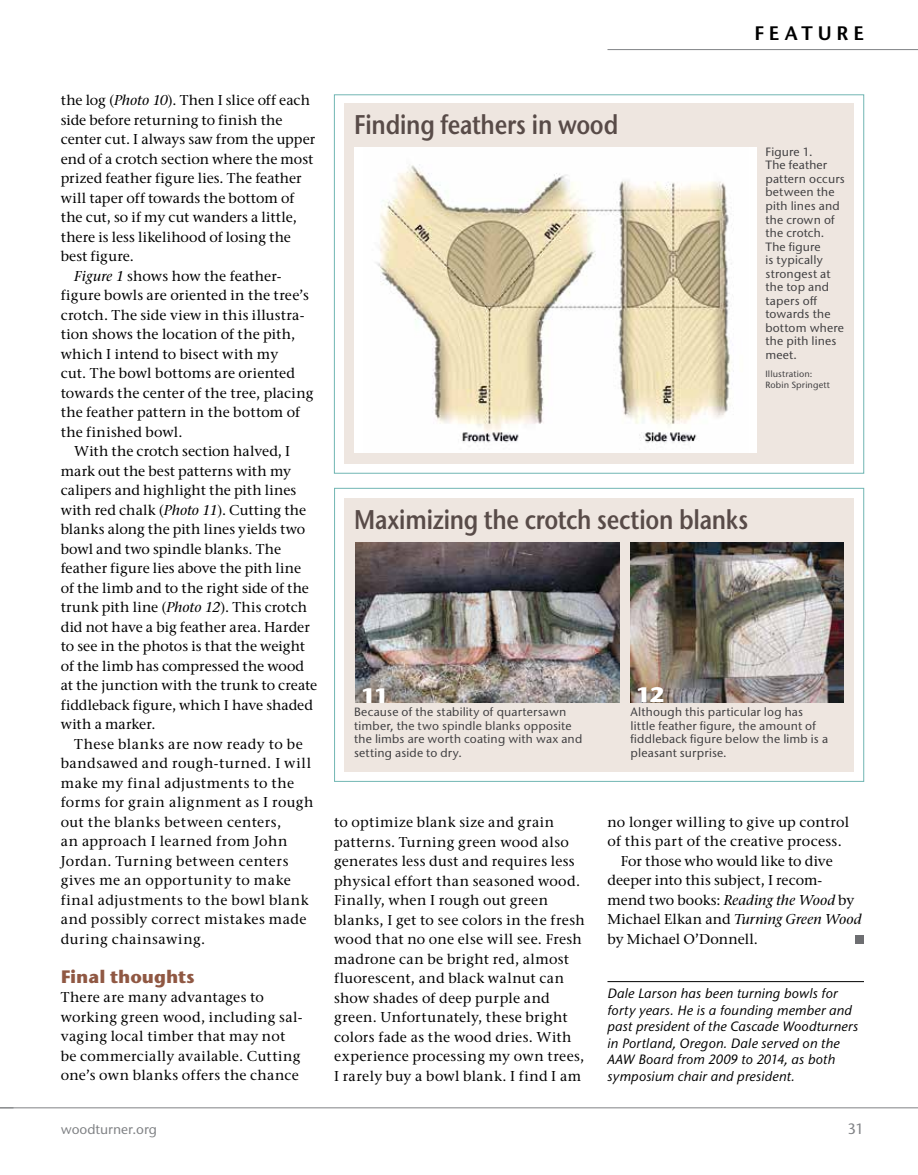
<style>
.page{position:relative;width:918px;height:1175px;background:#fff}
.page>*{position:absolute;margin:0;border:0;box-sizing:border-box;transform-origin:0 0}
.t1{font:600 27px "Stone Sans ITC Pro";letter-spacing:-.015em;color:#584b48;scale:.85 1}
.t2{font:700 21px "Stone Sans ITC Pro";color:#fff;scale:1.1 1}
.t3{font:600 19.5px "Stone Sans ITC Pro";letter-spacing:.255em;color:#000}
.t4{font:700 18px "Stone Sans ITC Pro";letter-spacing:-.005em;color:#905843}
.t5{font:500 15px "Stone Sans ITC Pro";color:#808285}
.t6{font:500 14.25px/19.5px "Stone Serif ITC Pro";letter-spacing:.02em;color:#000}
.t7{font:500 14.25px "Stone Serif ITC Pro";color:#000}
.t8{font:500 14.25px "Stone Serif ITC Pro";letter-spacing:.04em;color:#000}
.t9{font:500 14.25px "Stone Serif ITC Pro";letter-spacing:-.005em;color:#000}
.t10{font:italic 500 14.25px "Stone Serif ITC Pro";letter-spacing:.005em;color:#000}
.t11{font:500 14.25px "Stone Serif ITC Pro";letter-spacing:.045em;color:#000}
.t12{font:italic 500 13.5px/16.5px "Stone Sans ITC Pro";letter-spacing:.01em;color:#000}
.t13{font:500 13.5px "Stone Sans ITC Pro";color:#808285}
.t14{font:500 12px/13.5px "Stone Sans ITC Pro";letter-spacing:.015em;color:#414042}
.t15{font:500 9px/10.5px "Stone Sans ITC Pro";letter-spacing:.01em;color:#414042}
.s1{font-style:italic}
.s2{font-style:normal}
</style>
<div class="page">
<hr style="left:0;top:1107px;width:918px;height:1px;background:#808285">
<hr style="left:608px;top:49px;width:310px;height:1px;background:#808285">
<svg style="left:0;top:1107px;width:14px;height:1px"></svg>
<div style="left:334px;top:488px;width:530px;height:293px;border:1px solid #71b6b3"></div>
<div style="left:344px;top:498px;width:510px;height:273px;background:#eee6e0"></div>
<img style="left:631px;top:542px;width:212px;height:160px">
<img style="left:355px;top:542px;width:265px;height:160px">
<div style="left:344px;top:104px;width:510px;height:360px;background:#eee6e0"></div>
<div style="left:354px;top:147px;width:403px;height:305px;background:#fff"></div>
<img style="left:376px;top:164px;width:358px;height:279px">
<hr style="left:608px;top:981px;width:256px;height:1px;background:#000">
<div style="left:856px;top:935px;width:8px;height:8px;background:#6d6e71"></div>
<h3 class="t3" style="left:754px;top:21px;width:111px">FEATURE</h3>
<p class="t7" style="left:61px;top:91px;width:251px">the log (<span class="s1">Photo 10</span>). Then I slice off each</p>
<p class="t6" style="left:61px;top:110px;width:223px">side before returning to finish the</p>
<p class="t6" style="left:61px;top:129px;width:256px">center cut. I always saw from the upper</p>
<p class="t7" style="left:61px;top:150px;width:254px">end of a crotch section where the most</p>
<p class="t6" style="left:61px;top:168px;width:243px">prized feather figure lies. The feather</p>
<p class="t6" style="left:61px;top:188px;width:235px">will taper off towards the bottom of</p>
<p class="t6" style="left:61px;top:207px;width:238px">the cut, so if my cut wanders a little,</p>
<p class="t6" style="left:61px;top:227px;width:232px">there is less likelihood of losing the</p>
<p class="t6" style="left:61px;top:246px;width:75px">best figure.</p>
<p class="t7" style="left:74px;top:267px;width:209px"><span class="s1">Figure 1</span> shows how the feather-</p>
<p class="t6" style="left:61px;top:285px;width:250px">figure bowls are oriented in the tree’s</p>
<p class="t6" style="left:61px;top:305px;width:245px">crotch. The side view in this illustra-</p>
<p class="t6" style="left:61px;top:324px;width:236px">tion shows the location of the pith,</p>
<p class="t6" style="left:61px;top:344px;width:219px">which I intend to bisect with my</p>
<p class="t6" style="left:61px;top:363px;width:236px">cut. The bowl bottoms are oriented</p>
<p class="t6" style="left:61px;top:383px;width:254px">towards the center of the tree, placing</p>
<p class="t6" style="left:61px;top:402px;width:241px">the feather pattern in the bottom of</p>
<p class="t6" style="left:61px;top:422px;width:123px">the finished bowl.</p>
<p class="t6" style="left:74px;top:441px;width:217px">With the crotch section halved, I</p>
<p class="t6" style="left:61px;top:461px;width:232px">mark out the best patterns with my</p>
<p class="t6" style="left:61px;top:480px;width:237px">calipers and highlight the pith lines</p>
<p class="t6" style="left:61px;top:500px;width:247px">with red chalk (<span class="s1">Photo 11</span>). Cutting the</p>
<p class="t6" style="left:61px;top:519px;width:246px">blanks along the pith lines yields two</p>
<p class="t7" style="left:61px;top:540px;width:222px">bowl and two spindle blanks. The</p>
<p class="t6" style="left:61px;top:558px;width:242px">feather figure lies above the pith line</p>
<p class="t9" style="left:61px;top:579px;width:250px">of the limb and to the right side of the</p>
<p class="t6" style="left:61px;top:597px;width:248px">trunk pith line (<span class="s1">Photo 12</span>). This crotch</p>
<p class="t7" style="left:61px;top:618px;width:251px">did not have a big feather area. Harder</p>
<p class="t7" style="left:61px;top:637px;width:246px">to see in the photos is that the weight</p>
<p class="t6" style="left:61px;top:656px;width:245px">of the limb has compressed the wood</p>
<p class="t6" style="left:61px;top:675px;width:258px">at the junction with the trunk to create</p>
<p class="t7" style="left:61px;top:696px;width:254px">fiddleback figure, which I have shaded</p>
<p class="t6" style="left:61px;top:714px;width:96px">with a marker.</p>
<p class="t6" style="left:74px;top:734px;width:230px">These blanks are now ready to be</p>
<p class="t8" style="left:61px;top:754px;width:252px">bandsawed and rough-turned. I will</p>
<p class="t6" style="left:61px;top:773px;width:235px">make my final adjustments to the</p>
<p class="t8" style="left:61px;top:793px;width:254px">forms for grain alignment as I rough</p>
<p class="t8" style="left:61px;top:813px;width:222px">out the blanks between centers,</p>
<p class="t6" style="left:61px;top:831px;width:228px">an approach I learned from John</p>
<p class="t8" style="left:61px;top:852px;width:229px">Jordan. Turning between centers</p>
<p class="t6" style="left:61px;top:870px;width:232px">gives me an opportunity to make</p>
<p class="t6" style="left:61px;top:890px;width:249px">final adjustments to the bowl blank</p>
<p class="t6" style="left:61px;top:909px;width:247px">and possibly correct mistakes made</p>
<p class="t11" style="left:61px;top:930px;width:146px">during chainsawing.</p>
<p class="t4" style="left:61px;top:964px;width:135px">Final thoughts</p>
<p class="t6" style="left:61px;top:987px;width:243px">There are many advantages to working green wood, including sal&shy;vaging local timber that may not be commercially available. Cutting one’s own blanks offers the chance</p>
<h1 class="t1" style="left:354px;top:108px;width:312px">Finding feathers in wood</h1>
<p class="t14" style="left:765px;top:145px;width:81px">Figure 1.<br>The feather pattern occurs between the pith lines and the crown of the crotch.<br>The figure<br>is typically strongest at the top and tapers off towards the bottom where the pith lines meet.</p>
<p class="t15" style="left:765px;top:369px;width:66px">Illustration:<br>Robin Springett</p>
<h1 class="t1" style="left:354px;top:502px;width:465px">Maximizing the crotch section blanks</h1>
<h2 class="t2" style="left:361px;top:681px;width:27px">11</h2>
<h2 class="t2" style="left:636px;top:681px;width:28px">12</h2>
<p class="t14" style="left:354px;top:705px;width:230px">Because of the stability of quartersawn timber, the two spindle blanks opposite the limbs are worth coating with wax and setting aside to dry.</p>
<p class="t14" style="left:631px;top:705px;width:199px">Although this particular log has little feather figure, the amount of fiddleback figure below the limb is a pleasant surprise.</p>
<p class="t6" style="left:334px;top:812px;width:252px">to optimize blank size and grain patterns. Turning green wood also generates less dust and requires less physical effort than seasoned wood.<br>Finally, when I rough out green blanks, I get to see colors in the fresh wood that no one else will see. Fresh madrone can be bright red, almost fluorescent, and black walnut can show shades of deep purple and green. Unfortunately, these bright colors fade as the wood dries. With experience processing my own trees, I rarely buy a bowl blank. I find I am</p>
<p class="t6" style="left:608px;top:812px;width:243px">no longer willing to give up control</p>
<p class="t6" style="left:608px;top:831px;width:236px">of this part of the creative process.</p>
<p class="t9" style="left:621px;top:852px;width:213px">For those who would like to dive</p>
<p class="t6" style="left:608px;top:870px;width:216px">deeper into this subject, I recom-</p>
<p class="t6" style="left:608px;top:890px;width:249px">mend two books: <span class="s1">Reading the Wood</span> by</p>
<p class="t10" style="left:608px;top:910px;width:256px"><span class="s2">Michael Elkan and</span> Turning Green Wood</p>
<p class="t6" style="left:608px;top:929px;width:152px">by Michael O’Donnell.</p>
<p class="t12" style="left:608px;top:985px;width:252px">Dale Larson has been turning bowls for forty years. He is a founding member and past president of the Cascade Woodturners in Portland, Oregon. Dale served on the AAW Board from 2009 to 2014, as both symposium chair and president.</p>
<p class="t13" style="left:61px;top:1120px;width:98px">woodturner.org</p>
<p class="t5" style="left:848px;top:1119px;width:18px">31</p>
</div>
